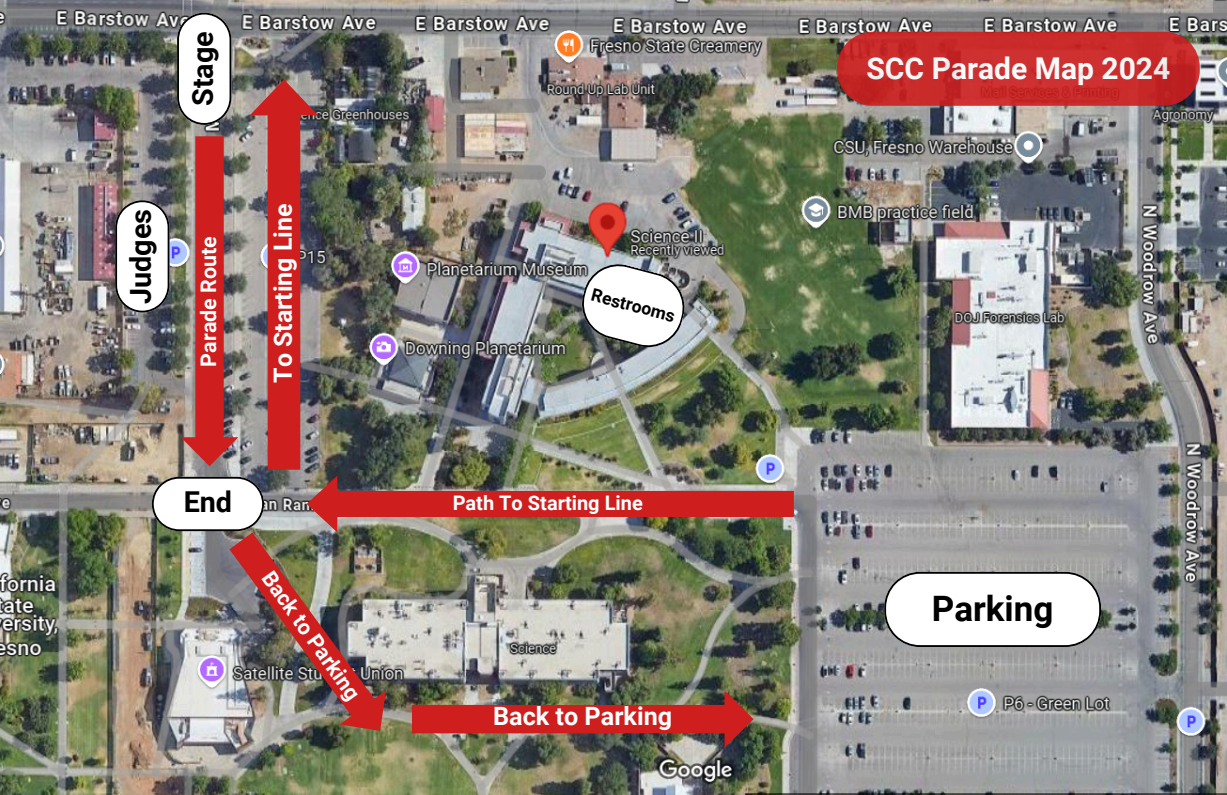
<style>
.page{position:relative;width:1227px;height:795px;background:#fff}
.page>*{position:absolute;margin:0;border:0;box-sizing:border-box;transform-origin:0 0}
.t1{font:700 35px "Roboto";color:#000}
.t2{font:700 30px "Roboto";color:#fff}
.t3{font:700 28.75px "Roboto";color:#000}
.t4{font:700 25.25px "Roboto";color:#fff}
.t5{font:700 25px "Roboto";color:#fff}
.t6{font:700 21.5px "Roboto";color:#fff}
.t7{font:700 20px "Roboto";color:#fff}
.t8{font:700 17.5px "Roboto";color:#000}
</style>
<div class="page">
<img style="left:0;top:0;width:1226px;height:794px">
<svg style="left:837px;top:32px;width:362px;height:74px;background:#c42d2d"></svg>
<svg style="left:580px;top:263px;width:105px;height:85px"></svg>
<svg style="left:250px;top:79px;width:68px;height:390px;background:#a85456"></svg>
<svg style="left:177px;top:13px;width:54px;height:112px"></svg>
<svg style="left:115px;top:200px;width:54px;height:112px"></svg>
<svg style="left:181px;top:136px;width:57px;height:330px;background:#ae5654"></svg>
<img style="left:152px;top:475px;width:641px;height:272px">
<svg style="left:884px;top:571px;width:216px;height:75px"></svg>
<h3 class="t3" style="left:186px;top:106px;width:76px;rotate:-90deg">Stage</h3>
<p class="t3" style="left:124px;top:304px;width:97px;rotate:-90deg">Judges</p>
<h2 class="t6" style="left:196px;top:366px;width:132px;rotate:-90deg">Parade Route</h2>
<h4 class="t5" style="left:269px;top:382px;width:181px;rotate:-90deg">To Starting Line</h4>
<h4 class="t3" style="left:184px;top:485px;width:50px">End</h4>
<h2 class="t6" style="left:278px;top:565px;width:154px;rotate:55deg">Back to Parking</h2>
<h2 class="t8" style="left:594px;top:284px;width:87px;rotate:15deg">Restrooms</h2>
<h2 class="t7" style="left:452px;top:491px;width:192px">Path To Starting Line</h2>
<h4 class="t4" style="left:493px;top:701px;width:180px">Back to Parking</h4>
<h2 class="t2" style="left:866px;top:51px;width:305px">SCC Parade Map 2024</h2>
<h3 class="t1" style="left:931px;top:588px;width:123px">Parking</h3>
</div>
